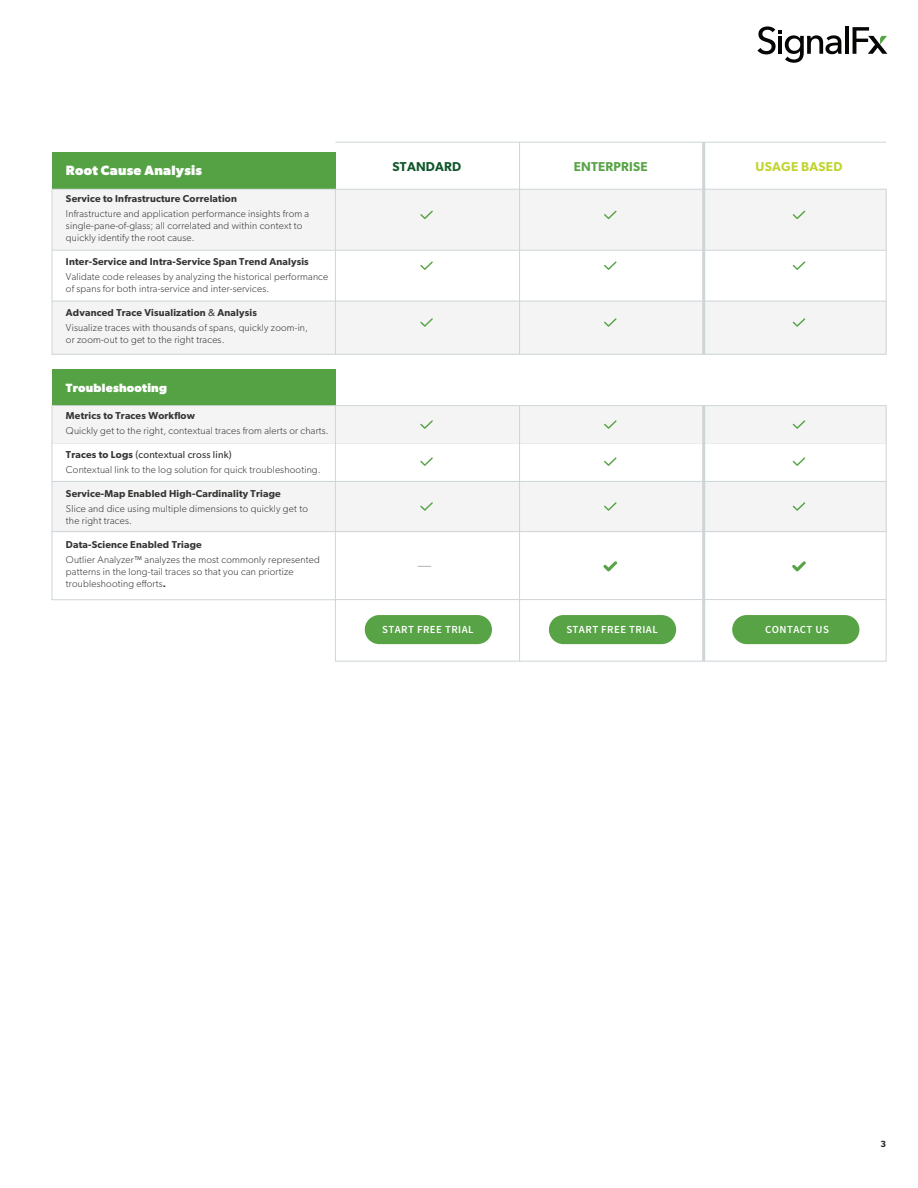
<style>
.page{position:relative;width:918px;height:1188px;background:#fff}
.page>*{position:absolute;margin:0;border:0;box-sizing:border-box;transform-origin:0 0}
.t1{font:700 13.5px "Gibson";letter-spacing:.02em;color:#fff}
.t2{font:600 12.9px "Gibson";letter-spacing:.02em;color:#57a345}
.t3{font:600 12.9px "Gibson";letter-spacing:.02em;color:#c0d42f}
.t4{font:600 12.9px "Gibson";letter-spacing:.02em;color:#10562b}
.t5{font:700 12px "Gibson";letter-spacing:.02em;color:#fff}
.t6{font:600 10.8px "Source Sans Pro";letter-spacing:.04em;color:#fff}
.t7{font:300 10.05px/12px "Gibson";letter-spacing:.02em;color:#343432}
.t8{font:600 10.05px "Gibson";letter-spacing:.02em;color:#343432}
.t9{font:600 9px "Gibson";color:#231f20}
.s1{font-weight:600}
.s2{font-weight:400}
.s3{font-size:9.75px}
</style>
<div class="page">
<div style="left:52px;top:189px;width:834px;height:61px;background:#f4f4f4"></div>
<div style="left:52px;top:301px;width:834px;height:53px;background:#f4f4f4"></div>
<svg style="left:853px;top:27px;width:34px;height:27px"></svg>
<hr style="left:845px;top:27px;width:4px;height:27px;background:#050504">
<svg style="left:757px;top:26px;width:85px;height:37px"></svg>
<svg style="left:420px;top:211px;width:13px;height:8px"></svg>
<svg style="left:604px;top:211px;width:13px;height:8px"></svg>
<svg style="left:793px;top:211px;width:12px;height:8px"></svg>
<svg style="left:420px;top:261px;width:13px;height:9px"></svg>
<svg style="left:604px;top:261px;width:13px;height:9px"></svg>
<svg style="left:793px;top:261px;width:12px;height:9px"></svg>
<svg style="left:420px;top:318px;width:13px;height:9px"></svg>
<svg style="left:604px;top:318px;width:13px;height:9px"></svg>
<svg style="left:793px;top:318px;width:12px;height:9px"></svg>
<div style="left:52px;top:153px;width:283px;height:36px;background:#55a244"></div>
<div style="left:52px;top:189px;width:834px;height:166px;border:1px solid #ced5d8"></div>
<hr style="left:52px;top:301px;width:834px;height:1px;background:#ced5d8">
<hr style="left:52px;top:250px;width:834px;height:1px;background:#ced5d8">
<hr style="left:335px;top:189px;width:1px;height:165px;background:#ced5d8">
<hr style="left:519px;top:142px;width:1px;height:212px;background:#ced5d8">
<hr style="left:702px;top:142px;width:3px;height:212px;background:#ced5d8">
<hr style="left:335px;top:142px;width:551px;height:1px;background:#ced5d8">
<div style="left:52px;top:369px;width:283px;height:37px;background:#55a244"></div>
<svg style="left:51px;top:405px;width:836px;height:257px"></svg>
<hr style="left:335px;top:406px;width:1px;height:194px;background:#ced5d8">
<hr style="left:519px;top:406px;width:1px;height:255px;background:#ced5d8">
<hr style="left:702px;top:406px;width:3px;height:255px;background:#ced5d8">
<hr style="left:334px;top:599px;width:552px;height:1px;background:#ced5d8">
<svg style="left:420px;top:420px;width:13px;height:9px"></svg>
<svg style="left:604px;top:420px;width:13px;height:9px"></svg>
<svg style="left:793px;top:420px;width:12px;height:9px"></svg>
<svg style="left:420px;top:457px;width:13px;height:9px"></svg>
<svg style="left:604px;top:457px;width:13px;height:9px"></svg>
<svg style="left:793px;top:457px;width:12px;height:9px"></svg>
<svg style="left:420px;top:502px;width:13px;height:9px"></svg>
<svg style="left:604px;top:502px;width:13px;height:9px"></svg>
<svg style="left:793px;top:502px;width:12px;height:9px"></svg>
<svg style="left:603px;top:561px;width:14px;height:11px"></svg>
<svg style="left:792px;top:561px;width:14px;height:11px"></svg>
<svg style="left:418px;top:566px;width:13px;height:1px"></svg>
<div style="left:365px;top:615px;width:127px;height:29px;background:#57a345;border-radius:15px"></div>
<div style="left:549px;top:615px;width:127px;height:29px;background:#57a345;border-radius:15px"></div>
<div style="left:732px;top:615px;width:127px;height:29px;background:#57a345;border-radius:15px"></div>
<hr style="left:52px;top:481px;width:834px;height:1px;background:#ced5d8">
<hr style="left:52px;top:531px;width:834px;height:1px;background:#ced5d8">
<h1 class="t1" style="left:66px;top:163px;width:138px">Root Cause Analysis</h1>
<p class="t4" style="left:393px;top:159px;width:70px">STANDARD</p>
<p class="t2" style="left:574px;top:159px;width:76px">ENTERPRISE</p>
<p class="t3" style="left:756px;top:159px;width:88px">USAGE BASED</p>
<p class="t8" style="left:66px;top:193px;width:173px">Service to Infrastructure Correlation</p>
<p class="t7" style="left:66px;top:208px;width:245px">Infrastructure and application performance insights from a single-pane-of-glass; all correlated and within context to quickly identify the root cause.</p>
<p class="t8" style="left:66px;top:256px;width:244px">Inter-Service and Intra-Service Span Trend Analysis</p>
<p class="t7" style="left:66px;top:271px;width:264px">Validate code releases by analyzing the historical performance of spans for both intra-service and inter-services.</p>
<p class="t7" style="left:66px;top:305px;width:244px;line-height:15px"><span class="s1">Advanced Trace Visualization</span> <span class="s2">&amp;</span> <span class="s1">Analysis<br></span>Visualize traces with thousands of spans, quickly zoom-in,</p>
<p class="t7" style="left:66px;top:334px;width:160px">or zoom-out to get to the right traces.</p>
<p class="t5" style="left:66px;top:380px;width:103px">Troubleshooting</p>
<p class="t8" style="left:66px;top:409px;width:131px">Metrics to Traces Workflow</p>
<p class="t7" style="left:66px;top:424px;width:264px">Quickly get to the right, contextual traces from alerts or charts.</p>
<p class="t7" style="left:66px;top:447px;width:256px;line-height:15px"><span class="s1">Traces to Logs</span> <span class="s2">(contextual cross link)<br></span>Contextual link to the log solution for quick troubleshooting.</p>
<p class="t8" style="left:66px;top:487px;width:216px">Service-Map Enabled High-Cardinality Triage</p>
<p class="t7" style="left:66px;top:502px;width:243px">Slice and dice using multiple dimensions to quickly get to the right traces.</p>
<p class="t7" style="left:66px;top:537px;width:256px;line-height:15px"><span class="s1">Data-Science Enabled Triage<br></span>Outlier Analyzer<span class="s3">™</span> analyzes the most commonly represented</p>
<p class="t7" style="left:66px;top:565px;width:229px">patterns in the long-tail traces so that you can priortize troubleshooting efforts<span class="s1">.</span></p>
<p class="t6" style="left:382px;top:623px;width:93px">START FREE TRIAL</p>
<p class="t6" style="left:566px;top:623px;width:93px">START FREE TRIAL</p>
<p class="t6" style="left:765px;top:623px;width:65px">CONTACT US</p>
<p class="t9" style="left:880px;top:1139px;width:7px">3</p>
</div>
